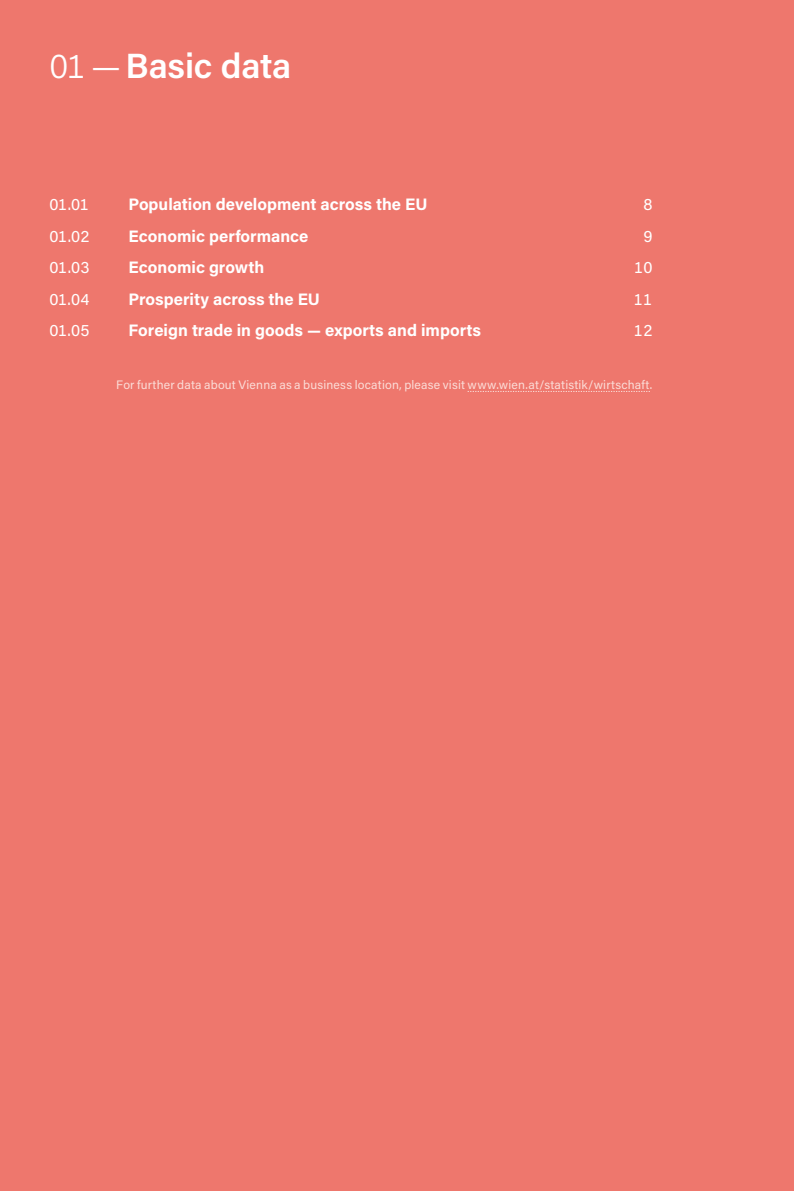
<style>
.page{position:relative;width:794px;height:1191px;background:#ee776d}
.page>*{position:absolute;margin:0;border:0;box-sizing:border-box;transform-origin:0 0}
.t1{font:600 35px "Acumin Pro";letter-spacing:-.005em;color:#fff}
.t2{font:700 16.62px "Acumin Pro";color:#fff}
.t3{font:16.62px/31.5px "Acumin Pro";color:#fff;text-align:center}
.t4{font:12.25px "Acumin Pro";letter-spacing:.015em;color:#fbdcd7}
.s1{font-weight:300}
</style>
<div class="page">
<svg style="left:467px;top:391px;width:183px;height:1px"></svg>
<h2 class="t1" style="left:50px;top:42px;width:243px"><span class="s1">01 —</span> Basic data</h2>
<p class="t3" style="left:50px;top:188px;width:41px">01.01</p>
<p class="t3" style="left:50px;top:219px;width:41px">01.02</p>
<p class="t3" style="left:50px;top:251px;width:41px">01.03</p>
<p class="t3" style="left:50px;top:282px;width:42px">01.04</p>
<p class="t3" style="left:50px;top:314px;width:41px">01.05</p>
<p class="t2" style="left:129px;top:192px;width:300px">Population development across the EU</p>
<p class="t2" style="left:129px;top:224px;width:181px">Economic performance</p>
<p class="t2" style="left:129px;top:256px;width:137px">Economic growth</p>
<p class="t2" style="left:129px;top:287px;width:193px">Prosperity across the EU</p>
<p class="t2" style="left:128px;top:319px;width:354px">Foreign trade in goods — exports and imports</p>
<p class="t4" style="left:116px;top:376px;width:538px">For further data about Vienna as a business location, please visit www.wien.at/statistik/wirtschaft.</p>
<p class="t3" style="left:634px;top:188px;width:20px">8<br>9<br>10<br>11<br>12</p>
</div>
